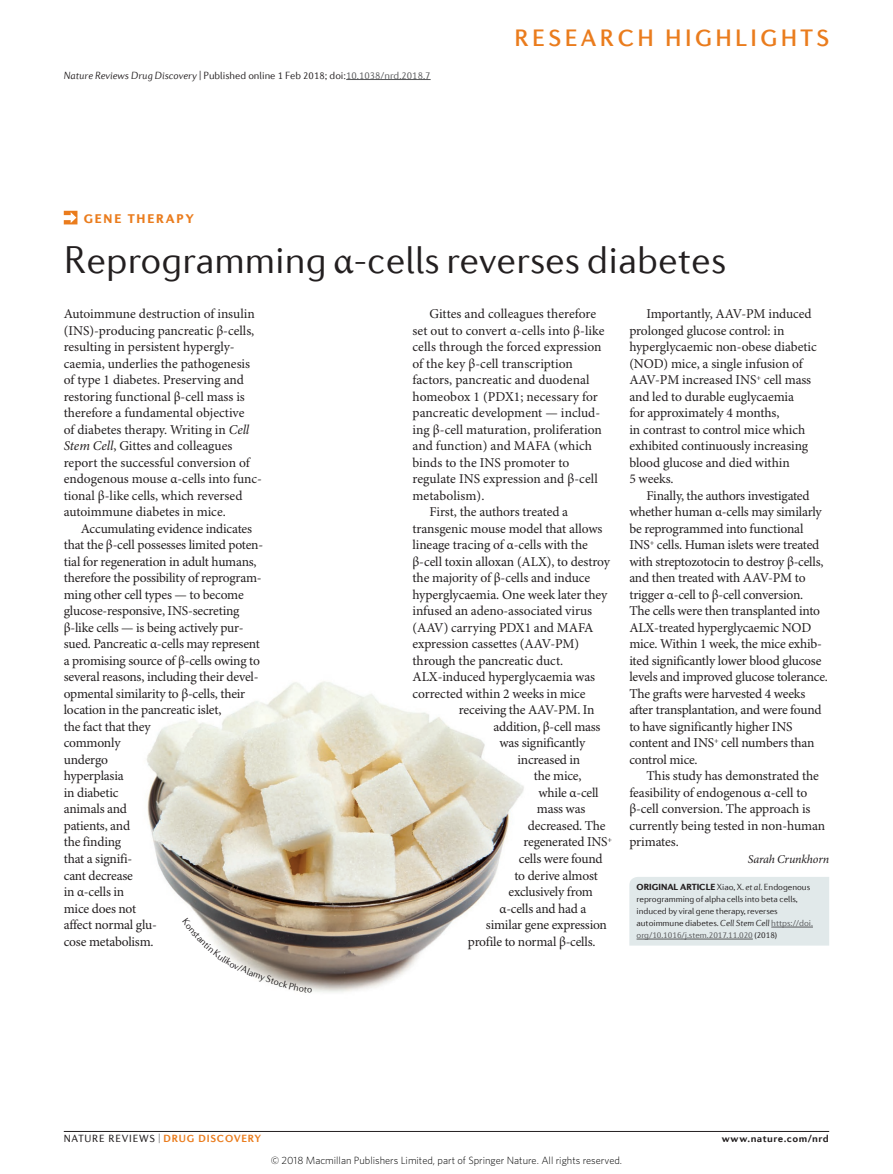
<style>
.page{position:relative;width:893px;height:1174px;background:#fff}
.page>*{position:absolute;margin:0;border:0;box-sizing:border-box;transform-origin:0 0}
.Title{font:300 39px "Diverda Sans Com";color:#231f20}
.t1{font:500 24px "Diverda Sans Com";letter-spacing:.14em;color:#ea7c1d}
.Body_text{font:13.5px/16.5px "Minion Pro";letter-spacing:-.015em;color:#231f20}
.Body_first{font:13.5px/16.5px "Minion Pro";color:#231f20}
.Strapline{font:900 12.75px "Diverda Sans Com";letter-spacing:.14em;color:#ea7c1d}
.Author{font:italic 12px "Minion Pro";letter-spacing:-.015em;color:#231f20}
.AOP_line{font:300 10.5px "Diverda Sans Com";color:#231f20}
.t2{font:300 10.5px "Whitney";color:#000}
.t3{font:10.5px "Diverda Sans Com";letter-spacing:.075em;color:#231f20}
.t4{font:700 10.5px "Diverda Sans Com";letter-spacing:.045em;color:#231f20}
.Credit_line{font:300 9.75px "Diverda Sans Com";color:#231f20}
.Info_box_text{font:300 9px/12px "Diverda Sans Com";letter-spacing:-.005em;color:#231f20}
.s1{font-style:italic}
.s2{color:#57585a}
.s3{font-family:"Minion Pro";font-weight:400}
.s4{font-weight:900}
.s5{font-weight:700;color:#ea7c1d}
</style>
<div class="page">
<hr style="left:64px;top:1131px;width:765px;height:1px;background:#231f20">
<img style="left:146px;top:681px;width:378px;height:312px">
<svg style="left:64px;top:211px;width:13px;height:13px"></svg>
<div style="left:629px;top:877px;width:200px;height:68px;background:#e1e9ea"></div>
<hr style="left:771px;top:926px;width:42px;height:1px;background:#57585a">
<hr style="left:637px;top:938px;width:116px;height:1px;background:#57585a">
<hr style="left:346px;top:79px;width:85px;height:1px;background:#57585a">
<svg style="left:182px;top:917px;width:61px;height:54px"></svg>
<svg style="left:259px;top:975px;width:53px;height:18px"></svg>
<p class="AOP_line" style="left:64px;top:69px;width:368px"><span class="s1">Nature Reviews Drug Discovery</span> | Published online 1 Feb 2018; doi:<span class="s2">10.1038/nrd.2018.7</span></p>
<h2 class="t1" style="left:514px;top:24px;width:316px">RESEARCH HIGHLIGHTS</h2>
<p class="Strapline" style="left:84px;top:211px;width:112px">GENE THERAPY</p>
<p class="Title" style="left:64px;top:238px;width:664px">Reprogramming <span class="s3">α</span>-cells reverses diabetes</p>
<p class="Body_first" style="left:64px;top:306px;width:200px">Autoimmune destruction of insulin (INS)-producing pancreatic β-cells, resulting in persistent hypergly&shy;caemia, underlies the pathogenesis of type 1 diabetes. Preserving and restoring functional β-cell mass is therefore a fundamental objective<br>of diabetes therapy. Writing in <span class="s1">Cell Stem Cell</span>, Gittes and colleagues report the successful conversion of endogenous mouse α-cells into func&shy;tional β-like cells, which reversed autoimmune diabetes in mice.</p>
<p class="Body_text" style="left:64px;top:521px;width:201px;text-indent:17px">Accumulating evidence indicates that the β-cell possesses limited poten&shy;tial for regeneration in adult humans, therefore the possibility of reprogram&shy;ming other cell types — to become glucose-responsive, INS-secreting β-like cells — is being actively pur&shy;sued. Pancreatic α-cells may represent a promising source of β-cells owing to several reasons, including their devel&shy;opmental similarity to β-cells, their location in the pancreatic islet,<br>the fact that they<br>commonly<br>undergo<br>hyperplasia<br>in diabetic<br>animals and<br>patients, and<br>the finding<br>that a signifi-<br>cant decrease<br>in α-cells in<br>mice does not<br>affect normal glu-<br>cose metabolism.</p>
<p class="Credit_line" style="left:244px;top:963px;width:22px;rotate:22deg">Alam</p>
<p class="Body_text" style="left:412px;top:306px;width:194px;text-indent:17px">Gittes and colleagues therefore set out to convert α-cells into β-like cells through the forced expression of the key β-cell transcription factors, pancreatic and duodenal homeobox 1 (PDX1; necessary for pancreatic development — includ&shy;ing β-cell maturation, proliferation and function) and MAFA (which binds to the INS promoter to regulate INS expression and β-cell metabolism).</p>
<p class="Body_text" style="left:429px;top:504px;width:140px">First, the authors treated a</p>
<p class="Body_text" style="left:412px;top:521px;width:192px">transgenic mouse model that allows</p>
<p class="Body_text" style="left:412px;top:537px;width:177px">lineage tracing of α-cells with the</p>
<p class="Body_text" style="left:412px;top:554px;width:199px">β-cell toxin alloxan (ALX), to destroy</p>
<p class="Body_text" style="left:412px;top:570px;width:179px">the majority of β-cells and induce</p>
<p class="Body_text" style="left:412px;top:587px;width:196px">hyperglycaemia. One week later they</p>
<p class="Body_text" style="left:412px;top:603px;width:181px">infused an adeno-associated virus</p>
<p class="Body_text" style="left:412px;top:620px;width:182px">(AAV) carrying PDX1 and MAFA</p>
<p class="Body_text" style="left:412px;top:636px;width:168px">expression cassettes (AAV-PM)</p>
<p class="Body_text" style="left:412px;top:653px;width:152px">through the pancreatic duct.</p>
<p class="Body_text" style="left:412px;top:669px;width:184px">ALX-induced hyperglycaemia was</p>
<p class="Body_text" style="left:412px;top:686px;width:174px">corrected within 2 weeks in mice</p>
<p class="Body_text" style="left:459px;top:702px;width:137px">receiving the AAV-PM. In</p>
<p class="Body_text" style="left:493px;top:719px;width:109px">addition, β-cell mass</p>
<p class="Body_text" style="left:499px;top:735px;width:87px">was significantly</p>
<p class="Body_text" style="left:517px;top:752px;width:64px">increased in</p>
<p class="Body_text" style="left:534px;top:768px;width:49px">the mice,</p>
<p class="Body_text" style="left:538px;top:785px;width:62px">while α-cell</p>
<p class="Body_text" style="left:537px;top:801px;width:50px">mass was</p>
<p class="Body_text" style="left:528px;top:818px;width:79px">decreased. The</p>
<p class="Body_text" style="left:523px;top:834px;width:90px">regenerated INS<sup>+</sup></p>
<p class="Body_text" style="left:519px;top:851px;width:85px">cells were found</p>
<p class="Body_text" style="left:514px;top:867px;width:85px">to derive almost</p>
<p class="Body_text" style="left:508px;top:884px;width:86px">exclusively from</p>
<p class="Body_text" style="left:499px;top:900px;width:88px">α-cells and had a</p>
<p class="Body_text" style="left:486px;top:917px;width:122px">similar gene expression</p>
<p class="Body_text" style="left:468px;top:933px;width:129px">profile to normal β-cells.</p>
<p class="Body_text" style="left:629px;top:306px;width:189px;text-indent:17px">Importantly, AAV-PM induced prolonged glucose control: in hyperglycaemic non-obese diabetic (NOD) mice, a single infusion of<br>AAV-PM increased INS<sup>+</sup> cell mass and led to durable euglycaemia<br>for approximately 4 months,<br>in contrast to control mice which exhibited continuously increasing blood glucose and died within<br>5 weeks.</p>
<p class="Body_text" style="left:629px;top:488px;width:200px;text-indent:17px">Finally, the authors investigated whether human α-cells may similarly be reprogrammed into functional INS<sup>+</sup> cells. Human islets were treated with streptozotocin to destroy β-cells, and then treated with AAV-PM to trigger α-cell to β-cell conversion.<br>The cells were then transplanted into ALX-treated hyperglycaemic NOD mice. Within 1 week, the mice exhib&shy;ited significantly lower blood glucose levels and improved glucose tolerance.<br>The grafts were harvested 4 weeks after transplantation, and were found to have significantly higher INS content and INS<sup>+</sup> cell numbers than control mice.</p>
<p class="Body_text" style="left:629px;top:768px;width:197px;text-indent:17px">This study has demonstrated the feasibility of endogenous α-cell to β-cell conversion. The approach is currently being tested in non-human primates.</p>
<p class="Author" style="left:748px;top:852px;width:83px">Sarah Crunkhorn</p>
<p class="Info_box_text" style="left:637px;top:881px;width:178px"><span class="s4">ORIGINAL ARTICLE</span> Xiao, X. <span class="s1">et al</span>. Endogenous reprogramming of alpha cells into beta cells, induced by viral gene therapy, reverses autoimmune diabetes. <span class="s1">Cell Stem Cell</span> <span class="s2">https://doi. org/10.1016/j.stem.2017.11.020</span> (2018)</p>
<p class="t3" style="left:64px;top:1132px;width:199px">NATURE REVIEWS | <span class="s5">DRUG DISCOVERY</span></p>
<p class="t4" style="left:722px;top:1132px;width:109px">www.nature.com/nrd</p>
<p class="t2" style="left:271px;top:1153px;width:353px">© 2018 Macmillan Publishers Limited, part of Springer Nature. All rights reserved.</p>
</div>
